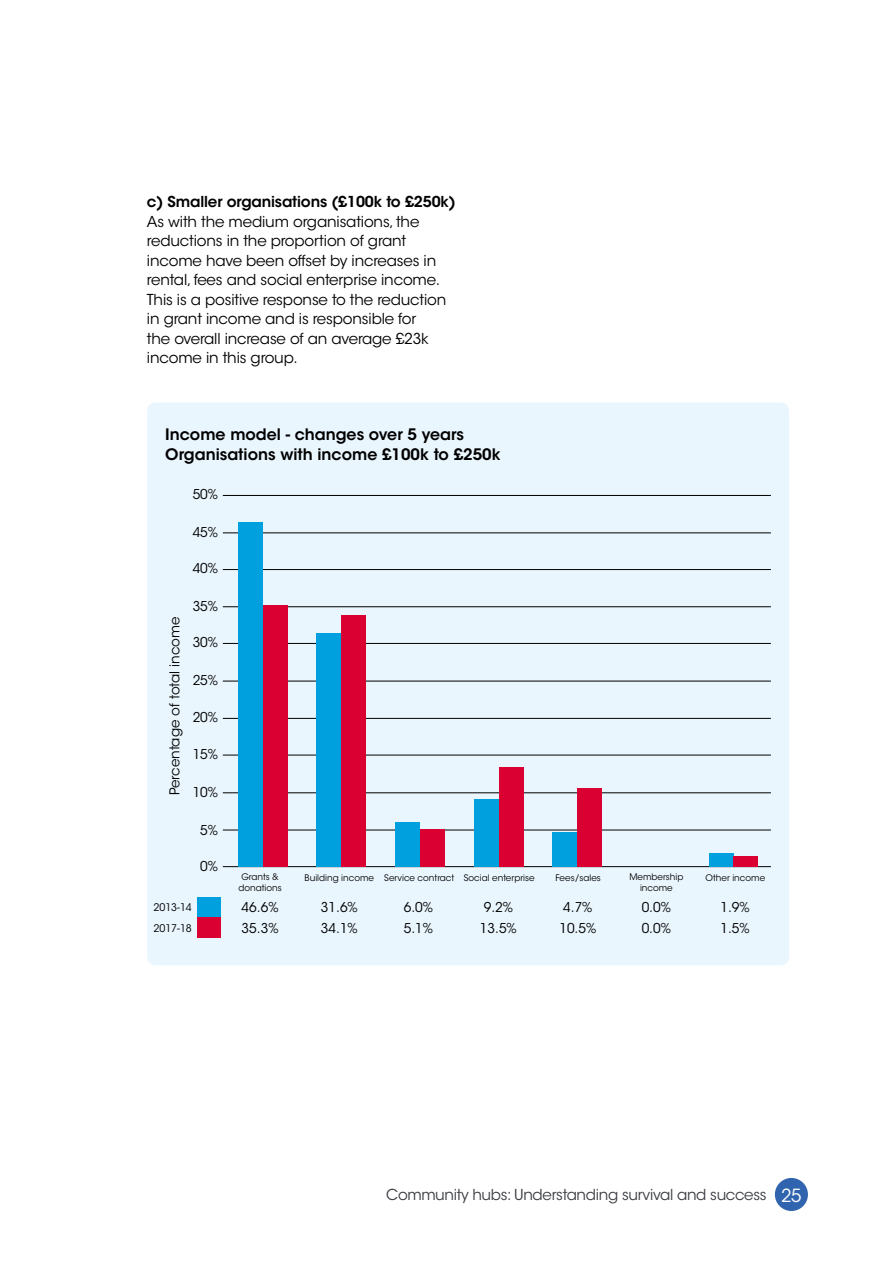
<style>
.page{position:relative;width:893px;height:1263px;background:#fff}
.page>*{position:absolute;margin:0;border:0;box-sizing:border-box;transform-origin:0 0}
.t1{font:600 15.75px/19.5px "ITC Avant Garde Std";color:#000}
.t2{font:15px/19.5px "ITC Avant Garde Std";letter-spacing:-.01em;color:#000}
.t3{font:15px "ITC Avant Garde Std";letter-spacing:-.02em;color:#393b41}
.t4{font:600 15px "ITC Avant Garde Std";letter-spacing:-.01em;color:#000}
.t5{font:13.5px/20.4px "ITC Avant Garde Std";color:#000}
.t6{font:10.5px/20.4px "ITC Avant Garde Std";color:#000}
.t7{font:9px/10.5px "ITC Avant Garde Std";color:#000;text-align:center}
.s1{font-size:18px;color:#fff}
</style>
<div class="page">
<div style="left:775px;top:1178px;width:33px;height:33px;background:#3164ae;border-radius:50%"></div>
<div style="left:147px;top:402px;width:642px;height:563px;background:#eaf6fe;border-radius:9px"></div>
<hr style="left:223px;top:866px;width:548px;height:1px;background:#000">
<hr style="left:223px;top:830px;width:548px;height:1px;background:#000">
<hr style="left:223px;top:792px;width:548px;height:1px;background:#000">
<hr style="left:223px;top:755px;width:548px;height:1px;background:#000">
<hr style="left:223px;top:718px;width:548px;height:1px;background:#000">
<hr style="left:223px;top:643px;width:548px;height:1px;background:#000">
<hr style="left:223px;top:681px;width:548px;height:1px;background:#000">
<hr style="left:223px;top:569px;width:548px;height:1px;background:#000">
<hr style="left:223px;top:606px;width:548px;height:1px;background:#000">
<hr style="left:223px;top:495px;width:548px;height:1px;background:#000">
<hr style="left:223px;top:533px;width:548px;height:1px;background:#000">
<div style="left:239px;top:522px;width:24px;height:344px;background:#00a0df"></div>
<div style="left:317px;top:633px;width:24px;height:233px;background:#00a0df"></div>
<div style="left:396px;top:822px;width:24px;height:44px;background:#00a0df"></div>
<div style="left:475px;top:799px;width:24px;height:67px;background:#00a0df"></div>
<div style="left:553px;top:832px;width:24px;height:34px;background:#00a0df"></div>
<div style="left:709px;top:853px;width:24px;height:13px;background:#00a0df"></div>
<div style="left:263px;top:605px;width:24px;height:261px;background:#db0032"></div>
<div style="left:341px;top:615px;width:24px;height:251px;background:#db0032"></div>
<div style="left:420px;top:829px;width:24px;height:37px;background:#db0032"></div>
<div style="left:499px;top:767px;width:24px;height:99px;background:#db0032"></div>
<div style="left:577px;top:788px;width:24px;height:78px;background:#db0032"></div>
<div style="left:733px;top:856px;width:24px;height:10px;background:#db0032"></div>
<div style="left:197px;top:897px;width:24px;height:20px;background:#00a0df"></div>
<div style="left:197px;top:917px;width:24px;height:21px;background:#db0032"></div>
<p class="t4" style="left:147px;top:192px;width:310px">c) Smaller organisations (£100k to £250k)</p>
<p class="t2" style="left:147px;top:212px;width:301px">As with the medium organisations, the reductions in the proportion of grant income have been offset by increases in rental, fees and social enterprise income.<br>This is a positive response to the reduction in grant income and is responsible for<br>the overall increase of an average £23k income in this group.</p>
<p class="t1" style="left:165px;top:425px;width:337px">Income model - changes over 5 years<br>Organisations with income £100k to £250k</p>
<p class="t5" style="left:193px;top:484px;width:27px">50%</p>
<p class="t5" style="left:193px;top:522px;width:27px">45%</p>
<p class="t5" style="left:165px;top:795px;width:180px;rotate:-90deg">Percentage of total income</p>
<p class="t5" style="left:193px;top:559px;width:27px">40%</p>
<p class="t5" style="left:193px;top:596px;width:27px">35%</p>
<p class="t5" style="left:193px;top:632px;width:27px">30%</p>
<p class="t5" style="left:193px;top:670px;width:27px">25%</p>
<p class="t5" style="left:193px;top:707px;width:27px">20%</p>
<p class="t5" style="left:193px;top:744px;width:27px">15%</p>
<p class="t5" style="left:193px;top:782px;width:27px">10%</p>
<p class="t5" style="left:200px;top:820px;width:19px">5%</p>
<p class="t5" style="left:200px;top:856px;width:19px">0%</p>
<p class="t6" style="left:154px;top:897px;width:40px">2013-14<br>2017-18</p>
<p class="t7" style="left:238px;top:872px;width:45px">Grants &amp; donations</p>
<p class="t7" style="left:629px;top:872px;width:56px">Membership income</p>
<p class="t7" style="left:384px;top:872px;width:71px">Service contract</p>
<p class="t5" style="left:404px;top:897px;width:31px">6.0%<br>5.1%</p>
<p class="t7" style="left:464px;top:872px;width:72px">Social enterprise</p>
<p class="t5" style="left:480px;top:897px;width:38px">9.2%<br>13.5%</p>
<p class="t7" style="left:555px;top:872px;width:47px">Fees/sales</p>
<p class="t7" style="left:706px;top:872px;width:61px">Other income</p>
<p class="t5" style="left:563px;top:897px;width:31px">4.7%</p>
<p class="t5" style="left:642px;top:897px;width:31px">0.0%</p>
<p class="t5" style="left:720px;top:897px;width:31px">1.9%</p>
<p class="t5" style="left:559px;top:918px;width:38px">10.5%</p>
<p class="t5" style="left:642px;top:918px;width:31px">0.0%</p>
<p class="t5" style="left:720px;top:918px;width:31px">1.5%</p>
<p class="t7" style="left:305px;top:872px;width:71px">Building income</p>
<p class="t5" style="left:321px;top:897px;width:38px">31.6%<br>34.1%</p>
<p class="t5" style="left:242px;top:897px;width:38px">46.6%<br>35.3%</p>
<p class="t3" style="left:386px;top:1185px;width:417px">Community hubs: Understanding survival and success <span class="s1">25</span></p>
</div>
